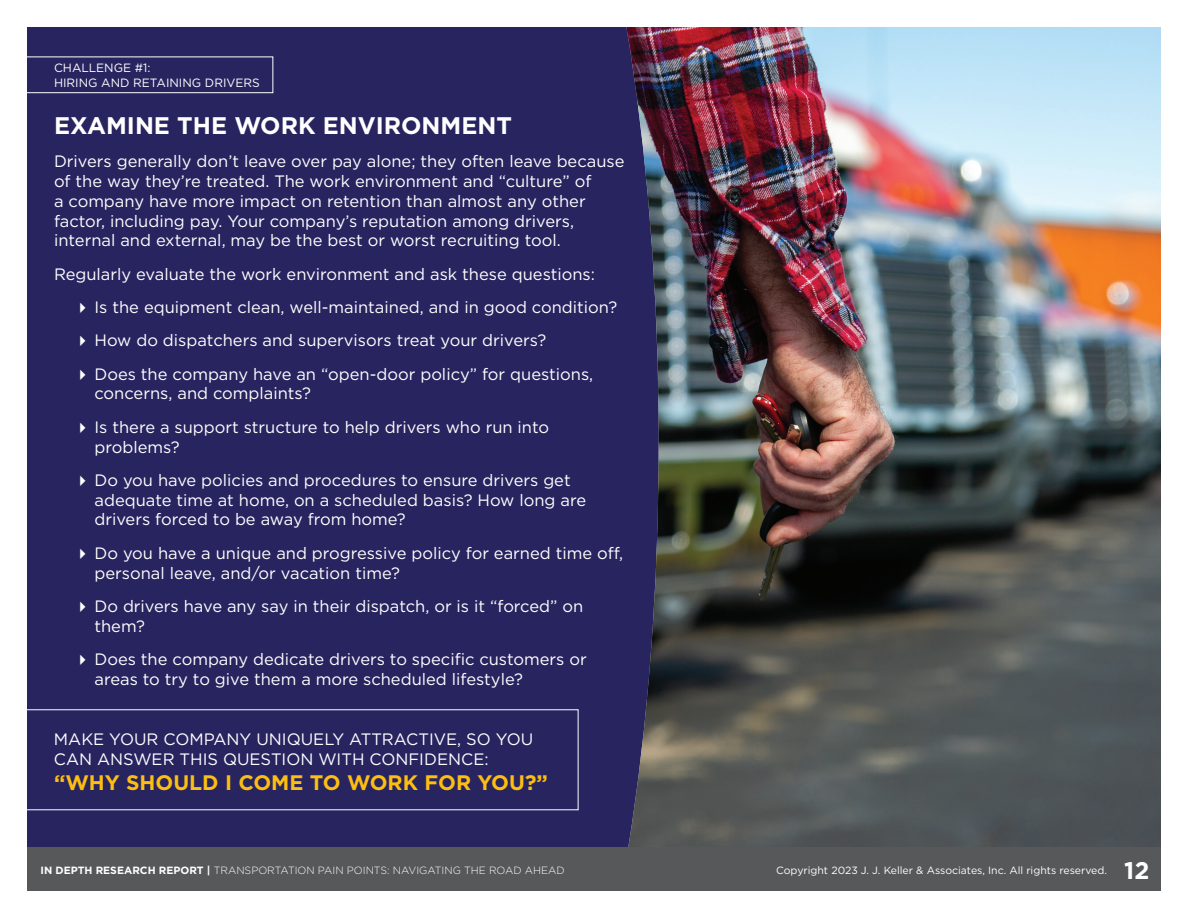
<style>
.page{position:relative;width:1188px;height:918px;background:#fff}
.page>*{position:absolute;margin:0;border:0;box-sizing:border-box;transform-origin:0 0}
.t1{font:700 24px "Gotham";color:#fff}
.t2{font:700 21px "Gotham";color:#fdbe12}
.t3{font:16.5px/19.8px "Gotham";color:#fff}
.t4{font:12px/14.4px "Gotham";color:#fff}
.t5{font:300 10.5px "Gotham";color:#fff}
.t6{font:10.5px "Gotham";color:#fff}
.s1{font-weight:700}
</style>
<div class="page">
<div style="left:27px;top:27px;width:755px;height:821px;background:#282460"></div>
<svg style="left:27px;top:57px;width:246px;height:36px"></svg>
<img style="left:626px;top:27px;width:535px;height:821px">
<div style="left:18px;top:709px;width:561px;height:101px;border:1px solid #fff"></div>
<div style="left:27px;top:848px;width:1134px;height:43px;background:#57585a"></div>
<p class="t4" style="left:54px;top:61px;width:207px">CHALLENGE #1:<br>HIRING AND RETAINING DRIVERS</p>
<h1 class="t1" style="left:54px;top:110px;width:460px">EXAMINE THE WORK ENVIRONMENT</h1>
<p class="t3" style="left:54px;top:151px;width:572px">Drivers generally don’t leave over pay alone; they often leave because of the way they’re treated. The work environment and “culture” of<br>a company have more impact on retention than almost any other factor, including pay. Your company’s reputation among drivers, internal and external, may be the best or worst recruiting tool.</p>
<p class="t3" style="left:94px;top:257px;width:524px;line-height:33.3px;text-indent:-40px">Regularly evaluate the work environment and ask these questions:<br>Is the equipment clean, well-maintained, and in good condition?<br>How do dispatchers and supervisors treat your drivers?<br>Does the company have an “open-door policy” for questions,</p>
<p class="t3" style="left:94px;top:377px;width:456px;line-height:33.3px">concerns, and complaints?<br>Is there a support structure to help drivers who run into</p>
<p class="t3" style="left:94px;top:430px;width:478px;line-height:33.3px">problems?<br>Do you have policies and procedures to ensure drivers get</p>
<p class="t3" style="left:94px;top:490px;width:493px">adequate time at home, on a scheduled basis? How long are drivers forced to be away from home?</p>
<p class="t3" style="left:94px;top:543px;width:530px">Do you have a unique and progressive policy for earned time off, personal leave, and/or vacation time?</p>
<p class="t3" style="left:94px;top:596px;width:490px">Do drivers have any say in their dispatch, or is it “forced” on them?</p>
<p class="t3" style="left:94px;top:649px;width:494px">Does the company dedicate drivers to specific customers or areas to try to give them a more scheduled lifestyle?</p>
<p class="t3" style="left:54px;top:729px;width:481px">MAKE YOUR COMPANY UNIQUELY ATTRACTIVE, SO YOU<br>CAN ANSWER THIS QUESTION WITH CONFIDENCE:</p>
<p class="t2" style="left:54px;top:769px;width:495px">“WHY SHOULD I COME TO WORK FOR YOU?”</p>
<p class="t5" style="left:40px;top:863px;width:526px"><span class="s1">IN DEPTH RESEARCH REPORT |</span> TRANSPORTATION PAIN POINTS: NAVIGATING THE ROAD AHEAD</p>
<p class="t6" style="left:776px;top:863px;width:332px">Copyright 2023 J. J. Keller &amp; Associates, Inc. All rights reserved.</p>
<h1 class="t1" style="left:1124px;top:855px;width:27px">12</h1>
</div>
